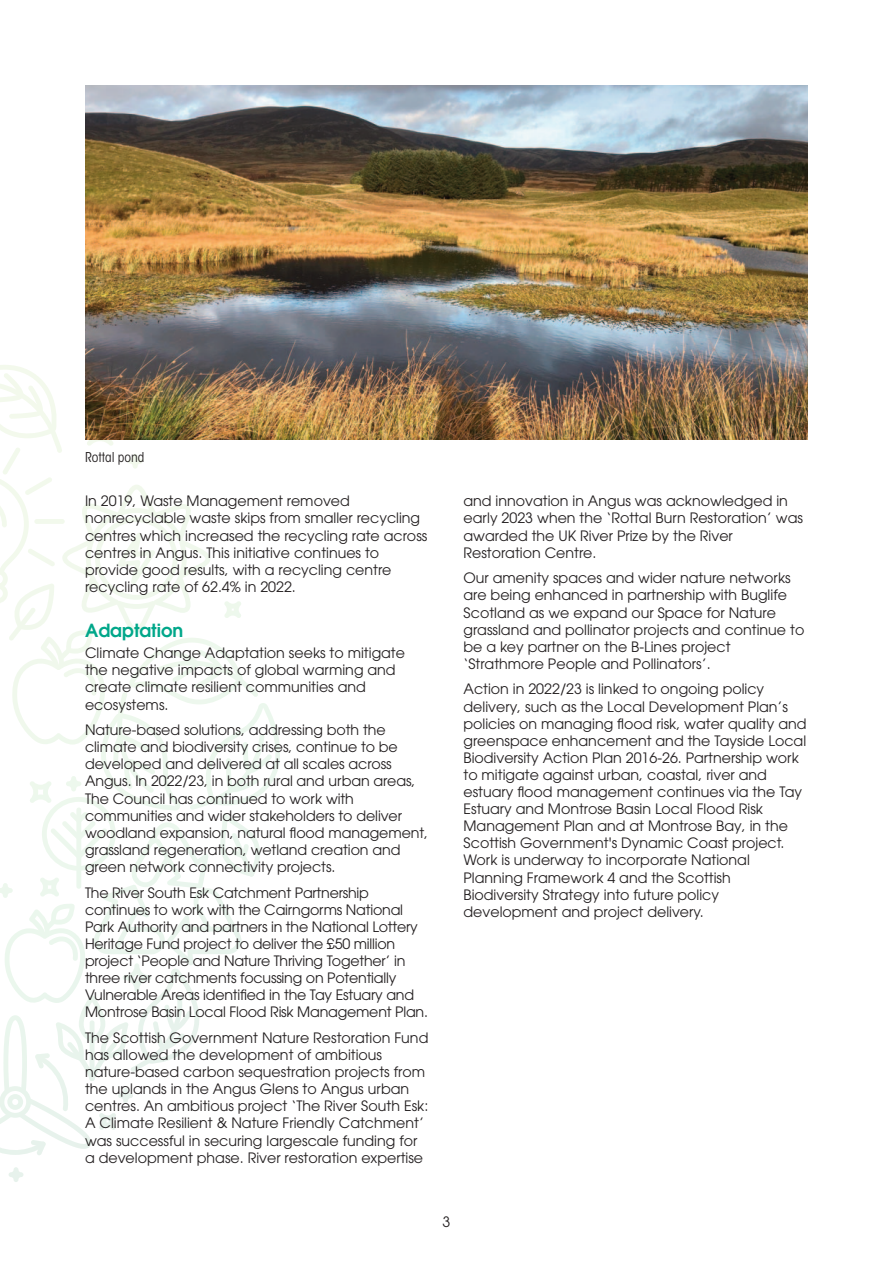
<style>
.page{position:relative;width:893px;height:1263px;background:#fff}
.page>*{position:absolute;margin:0;border:0;box-sizing:border-box;transform-origin:0 0}
.t1{font:600 18px "ITC Avant Garde Std";color:#00a78a}
.t2{font:14.25px/17.1px "ITC Avant Garde Std";color:#231f20}
.t3{font:condensed 13.5px "ITC Avant Garde Std";color:#231f20}
</style>
<div class="page">
<svg style="left:9px;top:1167px;width:14px;height:15px"></svg>
<svg style="left:0;top:365px;width:280px;height:790px"></svg>
<img style="left:85px;top:85px;width:723px;height:354px">
<p class="t3" style="left:85px;top:451px;width:61px">Rottal pond</p>
<p class="t2" style="left:85px;top:494px;width:344px">In 2019, Waste Management removed nonrecyclable waste skips from smaller recycling centres which increased the recycling rate across centres in Angus. This initiative continues to provide good results, with a recycling centre recycling rate of 62.4% in 2022.</p>
<p class="t1" style="left:85px;top:622px;width:100px">Adaptation</p>
<p class="t2" style="left:85px;top:646px;width:322px">Climate Change Adaptation seeks to mitigate the negative impacts of global warming and create climate resilient communities and ecosystems.</p>
<p class="t2" style="left:85px;top:723px;width:345px">Nature-based solutions, addressing both the climate and biodiversity crises, continue to be developed and delivered at all scales across Angus. In 2022/23, in both rural and urban areas, The Council has continued to work with communities and wider stakeholders to deliver woodland expansion, natural flood management, grassland regeneration, wetland creation and green network connectivity projects.</p>
<p class="t2" style="left:85px;top:885px;width:344px">The River South Esk Catchment Partnership continues to work with the Cairngorms National Park Authority and partners in the National Lottery Heritage Fund project to deliver the £50 million project ‘People and Nature Thriving Together’ in three river catchments focussing on Potentially Vulnerable Areas identified in the Tay Estuary and Montrose Basin Local Flood Risk Management Plan.</p>
<p class="t2" style="left:85px;top:1030px;width:345px">The Scottish Government Nature Restoration Fund has allowed the development of ambitious nature-based carbon sequestration projects from the uplands in the Angus Glens to Angus urban centres. An ambitious project ‘The River South Esk:<br>A Climate Resilient &amp; Nature Friendly Catchment’ was successful in securing largescale funding for a development phase. River restoration expertise</p>
<p class="t2" style="left:463px;top:494px;width:341px">and innovation in Angus was acknowledged in early 2023 when the ‘Rottal Burn Restoration’ was awarded the UK River Prize by the River Restoration Centre.</p>
<p class="t2" style="left:463px;top:571px;width:342px">Our amenity spaces and wider nature networks are being enhanced in partnership with Buglife Scotland as we expand our Space for Nature grassland and pollinator projects and continue to be a key partner on the B-Lines project ‘Strathmore People and Pollinators’.</p>
<p class="t2" style="left:463px;top:682px;width:345px">Action in 2022/23 is linked to ongoing policy delivery, such as the Local Development Plan’s policies on managing flood risk, water quality and greenspace enhancement and the Tayside Local Biodiversity Action Plan 2016-26. Partnership work to mitigate against urban, coastal, river and estuary flood management continues via the Tay Estuary and Montrose Basin Local Flood Risk Management Plan and at Montrose Bay, in the Scottish Government's Dynamic Coast project.<br>Work is underway to incorporate National Planning Framework 4 and the Scottish Biodiversity Strategy into future policy development and project delivery.</p>
<p class="t2" style="left:443px;top:1215px;width:9px">3</p>
</div>
